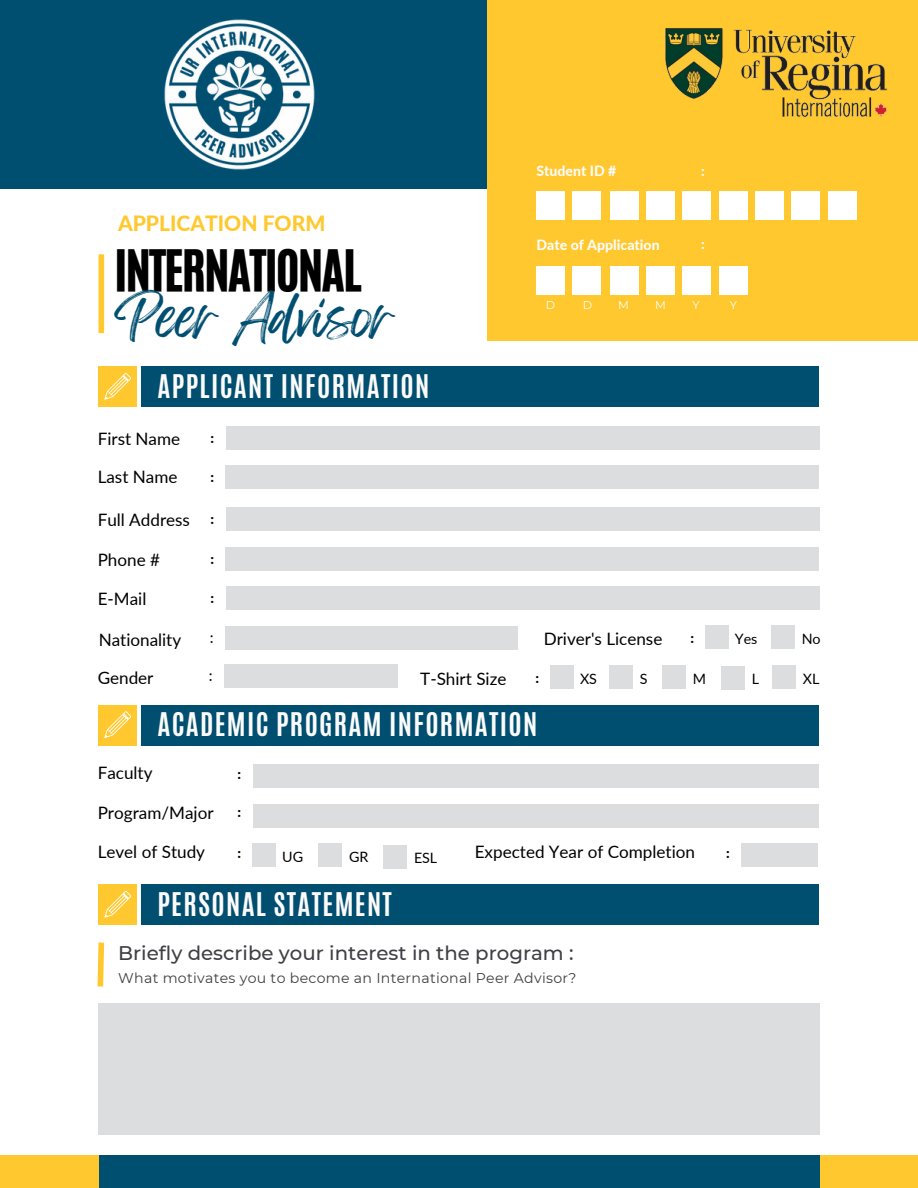
<style>
.page{position:relative;width:918px;height:1188px;background:#fff}
.page>*{position:absolute;margin:0;border:0;box-sizing:border-box;transform-origin:0 0}
.t1{font:48px "CA Generated";letter-spacing:-.03em;color:#000}
.t2{font:48px "Feeling Passionate";letter-spacing:-.03em;color:#004f71}
.t3{font:700 27.3px "Antonio";letter-spacing:.05em;color:#fcfbfa}
.t4{font:800 21px "Lato";color:#ffc82e}
.t5{font:500 19.8px "Montserrat";color:#403f44}
.t6{font:17.1px "Lato";color:#000}
.t7{font:14.25px "Lato";color:#000}
.t8{font:14.1px "Montserrat";letter-spacing:.02em;color:#403f44}
.t9{font:800 14.1px "Lato";color:#fcfbfa}
.t10{font:800 14.1px "Lato";color:#000}
.t11{font:500 14.1px "Montserrat";color:#000}
.t12{font:11.25px "Montserrat";color:#fff}
</style>
<div class="page">
<div style="left:0;top:0;width:492px;height:188px;background:#004f71"></div>
<div style="left:487px;top:0;width:431px;height:340px;background:#ffc82e"></div>
<div style="left:537px;top:191px;width:28px;height:28px;background:#fff"></div>
<div style="left:537px;top:266px;width:28px;height:28px;background:#fff"></div>
<div style="left:573px;top:191px;width:28px;height:28px;background:#fff"></div>
<div style="left:573px;top:266px;width:28px;height:28px;background:#fff"></div>
<div style="left:610px;top:266px;width:28px;height:28px;background:#fff"></div>
<div style="left:610px;top:191px;width:28px;height:28px;background:#fff"></div>
<div style="left:647px;top:191px;width:28px;height:28px;background:#fff"></div>
<div style="left:647px;top:266px;width:28px;height:28px;background:#fff"></div>
<div style="left:682px;top:191px;width:28px;height:28px;background:#fff"></div>
<div style="left:682px;top:266px;width:28px;height:28px;background:#fff"></div>
<div style="left:720px;top:191px;width:28px;height:28px;background:#fff"></div>
<div style="left:720px;top:266px;width:28px;height:28px;background:#fff"></div>
<div style="left:755px;top:191px;width:28px;height:28px;background:#fff"></div>
<div style="left:792px;top:191px;width:28px;height:28px;background:#fff"></div>
<div style="left:0;top:1155px;width:103px;height:33px;background:#ffc82e"></div>
<div style="left:99px;top:1155px;width:721px;height:33px;background:#004f71"></div>
<div style="left:820px;top:1155px;width:98px;height:33px;background:#ffc82e"></div>
<div style="left:226px;top:426px;width:594px;height:24px;background:#dcdddf"></div>
<div style="left:225px;top:465px;width:594px;height:24px;background:#dcdddf"></div>
<div style="left:226px;top:507px;width:594px;height:23px;background:#dcdddf"></div>
<div style="left:225px;top:547px;width:594px;height:24px;background:#dcdddf"></div>
<div style="left:226px;top:586px;width:594px;height:24px;background:#dcdddf"></div>
<div style="left:705px;top:626px;width:24px;height:23px;background:#dcdddf"></div>
<div style="left:771px;top:626px;width:24px;height:23px;background:#dcdddf"></div>
<div style="left:99px;top:254px;width:5px;height:79px;background:#ffc82e"></div>
<div style="left:99px;top:366px;width:38px;height:41px;background:#ffc82e"></div>
<div style="left:142px;top:366px;width:677px;height:41px;background:#004f71"></div>
<svg style="left:104px;top:373px;width:27px;height:27px"></svg>
<img style="left:665px;top:28px;width:223px;height:90px">
<div style="left:829px;top:191px;width:28px;height:28px;background:#fff"></div>
<div style="left:225px;top:626px;width:293px;height:24px;background:#dcdddf"></div>
<div style="left:253px;top:764px;width:565px;height:24px;background:#dcdddf"></div>
<div style="left:253px;top:804px;width:565px;height:23px;background:#dcdddf"></div>
<div style="left:99px;top:705px;width:38px;height:40px;background:#ffc82e"></div>
<div style="left:142px;top:705px;width:677px;height:40px;background:#004f71"></div>
<svg style="left:104px;top:711px;width:27px;height:27px"></svg>
<div style="left:224px;top:664px;width:174px;height:24px;background:#dcdddf"></div>
<div style="left:253px;top:843px;width:23px;height:24px;background:#dcdddf"></div>
<div style="left:318px;top:843px;width:24px;height:24px;background:#dcdddf"></div>
<div style="left:383px;top:845px;width:24px;height:23px;background:#dcdddf"></div>
<div style="left:550px;top:665px;width:24px;height:24px;background:#dcdddf"></div>
<div style="left:609px;top:665px;width:24px;height:24px;background:#dcdddf"></div>
<div style="left:662px;top:665px;width:24px;height:24px;background:#dcdddf"></div>
<div style="left:721px;top:666px;width:24px;height:23px;background:#dcdddf"></div>
<div style="left:772px;top:665px;width:24px;height:24px;background:#dcdddf"></div>
<div style="left:99px;top:884px;width:38px;height:41px;background:#ffc82e"></div>
<div style="left:142px;top:884px;width:677px;height:41px;background:#004f71"></div>
<svg style="left:104px;top:891px;width:27px;height:27px"></svg>
<div style="left:99px;top:1004px;width:721px;height:131px;background:#dcdddf"></div>
<svg style="left:97px;top:942px;width:8px;height:45px"></svg>
<div style="left:741px;top:843px;width:77px;height:24px;background:#dcdddf"></div>
<img style="left:164px;top:19px;width:151px;height:151px">
<p class="t4" style="left:118px;top:210px;width:209px">APPLICATION FORM</p>
<h1 class="t1" style="left:114px;top:236px;width:248px">INTERNATIONAL</h1>
<h1 class="t2" style="left:114px;top:278px;width:281px">Peer Advisor</h1>
<h2 class="t3" style="left:157px;top:367px;width:273px">APPLICANT INFORMATION</h2>
<p class="t9" style="left:537px;top:162px;width:81px">Student ID #</p>
<p class="t9" style="left:701px;top:162px;width:5px">:</p>
<p class="t9" style="left:537px;top:236px;width:125px">Date of Application</p>
<p class="t9" style="left:701px;top:235px;width:5px">:</p>
<p class="t12" style="left:546px;top:298px;width:11px">D</p>
<p class="t12" style="left:583px;top:298px;width:11px">D</p>
<p class="t12" style="left:618px;top:298px;width:12px">M</p>
<p class="t12" style="left:655px;top:298px;width:12px">M</p>
<p class="t12" style="left:693px;top:298px;width:9px">Y</p>
<p class="t12" style="left:730px;top:298px;width:9px">Y</p>
<p class="t6" style="left:98px;top:428px;width:84px">First Name</p>
<p class="t6" style="left:98px;top:466px;width:81px">Last Name</p>
<p class="t6" style="left:98px;top:509px;width:94px">Full Address</p>
<p class="t6" style="left:98px;top:549px;width:64px">Phone #</p>
<p class="t6" style="left:98px;top:589px;width:50px">E-Mail</p>
<p class="t6" style="left:99px;top:629px;width:84px">Nationality</p>
<p class="t6" style="left:544px;top:628px;width:120px">Driver's License</p>
<p class="t7" style="left:735px;top:630px;width:24px">Yes</p>
<p class="t7" style="left:802px;top:630px;width:20px">No</p>
<p class="t10" style="left:210px;top:429px;width:5px">:</p>
<p class="t10" style="left:210px;top:468px;width:5px">:</p>
<p class="t10" style="left:210px;top:510px;width:5px">:</p>
<p class="t10" style="left:210px;top:550px;width:5px">:</p>
<p class="t10" style="left:210px;top:590px;width:5px">:</p>
<p class="t11" style="left:210px;top:629px;width:5px">:</p>
<p class="t10" style="left:690px;top:629px;width:5px">:</p>
<p class="t6" style="left:98px;top:667px;width:57px">Gender</p>
<p class="t11" style="left:209px;top:668px;width:5px">:</p>
<p class="t6" style="left:420px;top:668px;width:88px">T-Shirt Size</p>
<p class="t10" style="left:536px;top:669px;width:5px">:</p>
<p class="t7" style="left:580px;top:670px;width:19px">XS</p>
<p class="t7" style="left:803px;top:670px;width:18px">XL</p>
<p class="t7" style="left:640px;top:670px;width:9px">S</p>
<p class="t7" style="left:693px;top:670px;width:15px">M</p>
<p class="t7" style="left:752px;top:670px;width:9px">L</p>
<h2 class="t3" style="left:157px;top:705px;width:381px">ACADEMIC PROGRAM INFORMATION</h2>
<p class="t6" style="left:98px;top:763px;width:56px">Faculty</p>
<p class="t10" style="left:238px;top:766px;width:5px">:</p>
<p class="t6" style="left:98px;top:802px;width:117px">Program/Major</p>
<p class="t10" style="left:238px;top:803px;width:5px">:</p>
<p class="t6" style="left:98px;top:841px;width:109px">Level of Study</p>
<p class="t10" style="left:238px;top:844px;width:5px">:</p>
<p class="t7" style="left:282px;top:848px;width:22px">UG</p>
<p class="t7" style="left:349px;top:848px;width:21px">GR</p>
<p class="t7" style="left:414px;top:849px;width:25px">ESL</p>
<p class="t6" style="left:475px;top:841px;width:222px">Expected Year of Completion</p>
<p class="t10" style="left:726px;top:844px;width:5px">:</p>
<h2 class="t3" style="left:157px;top:885px;width:236px">PERSONAL STATEMENT</h2>
<p class="t5" style="left:118px;top:941px;width:457px">Briefly describe your interest in the program :</p>
<p class="t8" style="left:118px;top:969px;width:460px">What motivates you to become an International Peer Advisor?</p>
</div>
